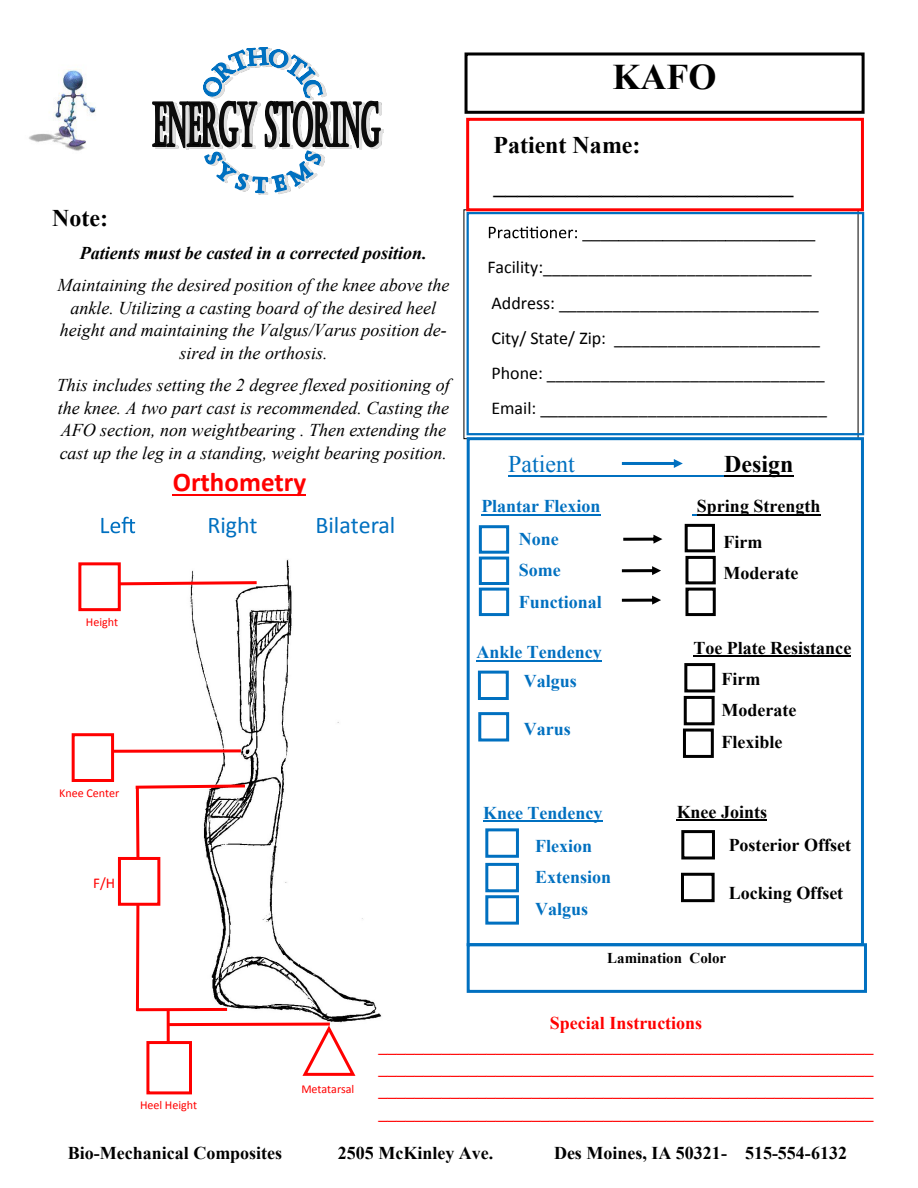
<style>
.page{position:relative;width:918px;height:1188px;background:#fff}
.page>*{position:absolute;margin:0;border:0;box-sizing:border-box;transform-origin:0 0}
.t1{font:700 36px "Times New Roman";color:#000}
.t2{font:700 27px "Calibri";color:#f00}
.t3{font:700 24px/38.7px "Times New Roman";color:#000}
.t4{font:24px "Calibri";color:#0070c0}
.t5{font:24px "Times New Roman";color:#0070c0}
.t6{font:italic 18px/22.6px "Times New Roman";color:#000;text-align:center}
.t7{font:700 18px/22.4px "Times New Roman";color:#f00;text-align:center}
.t8{font:18px/35.1px "Calibri";color:#000}
.t9{font:700 18px/31.3px "Times New Roman";color:#000}
.t10{font:700 18px/31.3px "Times New Roman";color:#0070c0}
.t11{font:italic 700 18px "Times New Roman";color:#000}
.t12{font:700 15px "Times New Roman";color:#000}
.t13{font:15px "Calibri";color:#f00}
.t14{font:12px "Calibri";color:#f00}
</style>
<div class="page">
<img style="left:29px;top:69px;width:67px;height:82px">
<div style="left:465px;top:52px;width:400px;height:62px;border:3px solid #000"></div>
<svg style="left:489px;top:227px;width:326px;height:14px"></svg>
<hr style="left:173px;top:494px;width:133px;height:2px;background:#f00">
<img style="left:171px;top:559px;width:211px;height:462px">
<div style="left:146px;top:1041px;width:46px;height:53px;border:3px solid #f00"></div>
<hr style="left:167px;top:1011px;width:3px;height:32px;background:#f00">
<svg style="left:165px;top:1021px;width:191px;height:56px"></svg>
<svg style="left:135px;top:783px;width:113px;height:78px"></svg>
<div style="left:118px;top:857px;width:42px;height:49px;border:3px solid #f00"></div>
<svg style="left:134px;top:902px;width:7px;height:110px"></svg>
<hr style="left:137px;top:1008px;width:90px;height:3px;background:#f00">
<svg style="left:114px;top:749px;width:127px;height:4px"></svg>
<div style="left:72px;top:733px;width:42px;height:49px;border:3px solid #f00"></div>
<svg style="left:121px;top:580px;width:139px;height:7px"></svg>
<div style="left:78px;top:562px;width:43px;height:49px;border:3px solid #f00"></div>
<div style="left:467px;top:943px;width:400px;height:50px;border:3px solid #0070c0"></div>
<div style="left:467px;top:437px;width:397px;height:509px;border:3px solid #0070c0"></div>
<div style="left:684px;top:696px;width:31px;height:29px;border:3px solid #000"></div>
<div style="left:684px;top:663px;width:31px;height:29px;border:3px solid #000"></div>
<div style="left:683px;top:729px;width:31px;height:29px;border:3px solid #000"></div>
<hr style="left:693px;top:656px;width:158px;height:1px;background:#000">
<hr style="left:481px;top:514px;width:120px;height:2px;background:#0070c0">
<div style="left:479px;top:525px;width:30px;height:29px;border:3px solid #0070c0"></div>
<div style="left:479px;top:557px;width:30px;height:28px;border:3px solid #0070c0"></div>
<div style="left:479px;top:588px;width:30px;height:28px;border:3px solid #0070c0"></div>
<hr style="left:508px;top:475px;width:216px;height:1px;background:#0070c0">
<hr style="left:724px;top:475px;width:69px;height:1px;background:#000">
<hr style="left:697px;top:514px;width:123px;height:2px;background:#000">
<div style="left:685px;top:588px;width:31px;height:28px;border:3px solid #000"></div>
<div style="left:685px;top:556px;width:31px;height:28px;border:3px solid #000"></div>
<div style="left:685px;top:524px;width:30px;height:28px;border:3px solid #000"></div>
<svg style="left:623px;top:535px;width:39px;height:9px"></svg>
<div style="left:478px;top:671px;width:31px;height:29px;border:3px solid #0070c0"></div>
<div style="left:478px;top:712px;width:31px;height:30px;border:3px solid #0070c0"></div>
<hr style="left:476px;top:660px;width:126px;height:2px;background:#0070c0">
<div style="left:485px;top:828px;width:34px;height:30px;border:3px solid #0070c0"></div>
<div style="left:485px;top:863px;width:34px;height:29px;border:3px solid #0070c0"></div>
<hr style="left:483px;top:820px;width:120px;height:2px;background:#0070c0">
<div style="left:681px;top:830px;width:34px;height:29px;border:3px solid #000"></div>
<div style="left:681px;top:873px;width:34px;height:29px;border:3px solid #000"></div>
<hr style="left:677px;top:819px;width:90px;height:2px;background:#000">
<div style="left:485px;top:895px;width:34px;height:30px;border:3px solid #0070c0"></div>
<svg style="left:622px;top:459px;width:61px;height:9px"></svg>
<svg style="left:622px;top:566px;width:39px;height:9px"></svg>
<svg style="left:622px;top:596px;width:39px;height:9px"></svg>
<div style="left:466px;top:118px;width:398px;height:93px;border:3px solid #f00"></div>
<div style="left:467px;top:212px;width:397px;height:223px;border:2px solid #0070c0"></div>
<svg style="left:152px;top:47px;width:230px;height:148px"></svg>
<svg style="left:101px;top:517px;width:34px;height:16px"></svg>
<h1 class="t1" style="left:612px;top:53px;width:106px">KAFO</h1>
<h3 class="t3" style="left:52px;top:198px;width:57px">Note:</h3>
<p class="t11" style="left:80px;top:241px;width:348px">Patients must be casted in a corrected position.</p>
<p class="t6" style="left:57px;top:273px;width:393px">Maintaining the desired position of the knee above the ankle. Utilizing a casting board of the desired heel height and maintaining the Valgus/Varus position de&shy;sired in the orthosis.</p>
<p class="t6" style="left:57px;top:373px;width:394px;text-align:left">This includes setting the 2 degree flexed positioning of the knee. A two part cast is recommended. Casting the AFO section, non weightbearing . Then extending the cast up the leg in a standing, weight bearing position.</p>
<h2 class="t2" style="left:173px;top:463px;width:135px">Orthometry</h2>
<p class="t14" style="left:86px;top:613px;width:34px">Height</p>
<p class="t14" style="left:59px;top:784px;width:62px">Knee Center</p>
<p class="t13" style="left:93px;top:873px;width:23px">F/H</p>
<h3 class="t4" style="left:207px;top:508px;width:52px">Right</h3>
<h3 class="t4" style="left:315px;top:508px;width:81px">Bilateral</h3>
<h3 class="t3" style="left:493px;top:125px;width:301px">Patient Name: _________________________</h3>
<p class="t8" style="left:487px;top:249px;width:341px">Facility:______________________________ Address: _____________________________ City/ State/ Zip: _______________________ Phone: _______________________________ Email: ________________________________</p>
<h3 class="t5" style="left:508px;top:448px;width:68px">Patient</h3>
<h3 class="t3" style="left:724px;top:444px;width:71px">Design</h3>
<p class="t10" style="left:481px;top:489px;width:121px;line-height:33.2px;text-align:center">Plantar Flexion<br>None</p>
<p class="t10" style="left:519px;top:554px;width:84px">Some<br>Functional</p>
<p class="t10" style="left:476px;top:636px;width:127px">Ankle Tendency</p>
<p class="t10" style="left:524px;top:665px;width:55px">Valgus</p>
<p class="t10" style="left:524px;top:713px;width:48px">Varus</p>
<p class="t10" style="left:483px;top:796px;width:121px">Knee Tendency</p>
<p class="t10" style="left:535px;top:830px;width:77px">Flexion<br>Extension<br>Valgus</p>
<p class="t9" style="left:697px;top:490px;width:125px">Spring Strength</p>
<p class="t9" style="left:724px;top:526px;width:76px">Firm<br>Moderate</p>
<p class="t9" style="left:722px;top:632px;width:131px;text-indent:-28px">Toe Plate Resistance<br>Firm<br>Moderate<br>Flexible</p>
<p class="t9" style="left:677px;top:795px;width:92px">Knee Joints</p>
<p class="t9" style="left:729px;top:829px;width:124px">Posterior Offset</p>
<p class="t9" style="left:729px;top:876px;width:116px">Locking Offset</p>
<p class="t12" style="left:607px;top:947px;width:120px">Lamination Color</p>
<p class="t14" style="left:140px;top:1097px;width:59px">Heel Height</p>
<p class="t14" style="left:301px;top:1080px;width:55px">Metatarsal</p>
<p class="t7" style="left:379px;top:1011px;width:496px">Special Instructions _______________________________________________________ _______________________________________________________ _______________________________________________________ _______________________________________________________</p>
<p class="t9" style="left:68px;top:1137px;width:216px">Bio-Mechanical Composites</p>
<p class="t9" style="left:338px;top:1137px;width:157px">2505 McKinley Ave.</p>
<p class="t9" style="left:554px;top:1137px;width:295px">Des Moines, IA 50321- 515-554-6132</p>
</div>
